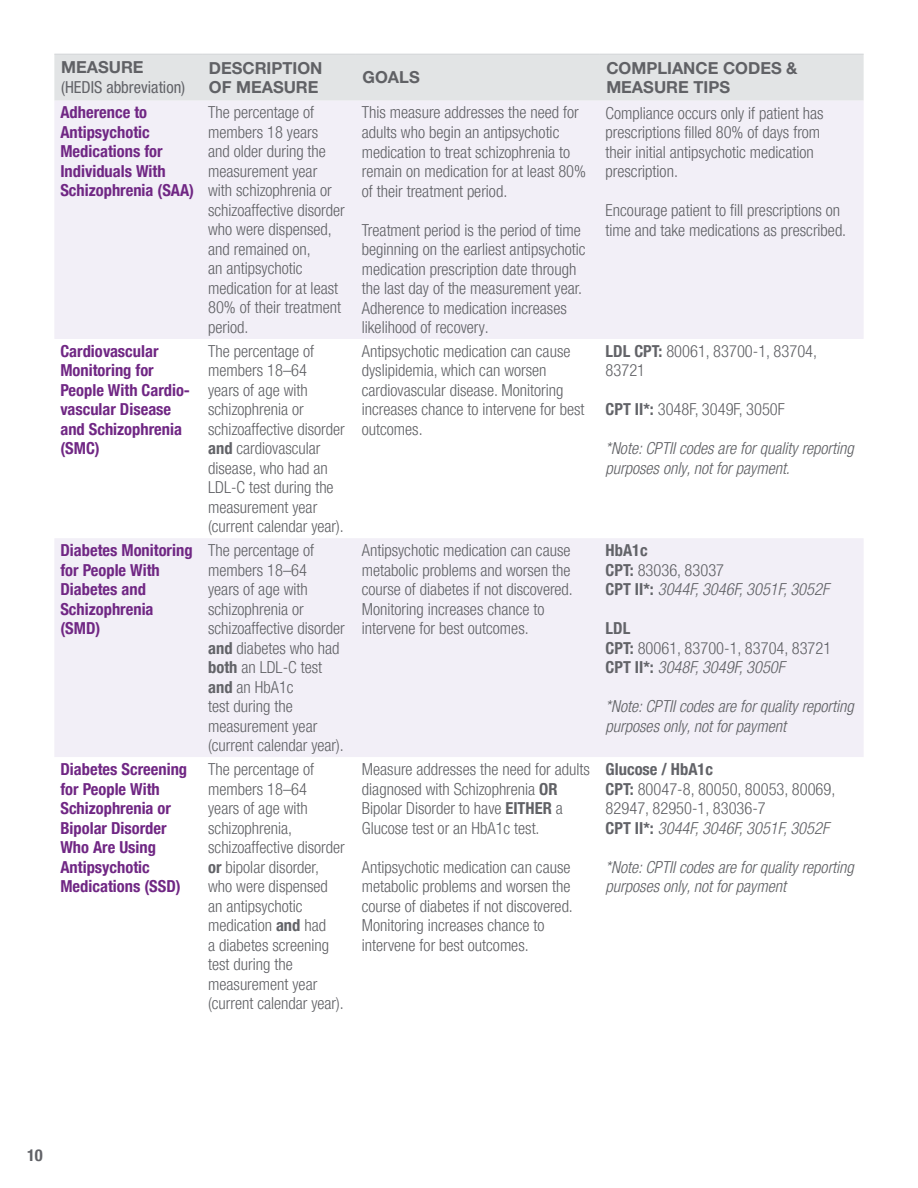
<style>
.page{position:relative;width:918px;height:1188px;background:#fff}
.page>*{position:absolute;margin:0;border:0;box-sizing:border-box;transform-origin:0 0}
.t1{font:300 condensed 16.5px/19.5px "Helvetica Neue LT Pro";color:#606165}
.t2{font:700 condensed 16.5px/19.5px "Helvetica Neue LT Pro";color:#702784}
.t3{font:italic 300 condensed 16.5px/19.5px "Helvetica Neue LT Pro";color:#606165}
.t4{font:700 16.5px/19.5px "Helvetica Neue LT Pro";color:#606165}
.t5{font:condensed 16.5px "Helvetica Neue LT Pro";color:#626368}
.t6{font:700 condensed 16.5px "Helvetica Neue LT Pro";color:#626368}
.s1{font-weight:700;color:#626368}
.s2{font-weight:700;font-style:normal;color:#626368}
.s3{font-style:normal}
.s4{font-style:italic}
.s5{font-weight:700}
</style>
<div class="page">
<div style="left:54px;top:55px;width:810px;height:46px;background:#e2e4e5"></div>
<svg style="left:54px;top:101px;width:810px;height:656px;fill:#f2eff7"></svg>
<hr style="left:54px;top:54px;width:148px;height:1px;background:#d2d4d6">
<hr style="left:202px;top:54px;width:154px;height:1px;background:#d2d4d6">
<hr style="left:356px;top:54px;width:244px;height:1px;background:#d2d4d6">
<hr style="left:600px;top:54px;width:264px;height:1px;background:#d2d4d6">
<p class="t4" style="left:61px;top:57px;width:84px">MEASURE</p>
<p class="t5" style="left:61px;top:78px;width:126px">(HEDIS abbreviation)</p>
<p class="t4" style="left:209px;top:58px;width:115px">DESCRIPTION<br>OF MEASURE</p>
<p class="t4" style="left:363px;top:67px;width:59px">GOALS</p>
<p class="t4" style="left:606px;top:58px;width:193px">COMPLIANCE CODES &amp;<br>MEASURE TIPS</p>
<p class="t2" style="left:60px;top:103px;width:135px">Adherence to<br>Antipsychotic<br>Medications for<br>Individuals With<br>Schizophrenia (SAA)</p>
<p class="t1" style="left:208px;top:103px;width:138px">The percentage of members 18 years<br>and older during the measurement year with schizophrenia or schizoaffective disorder who were dispensed, and remained on,<br>an antipsychotic medication for at least<br>80% of their treatment period.</p>
<p class="t1" style="left:362px;top:103px;width:226px">This measure addresses the need for adults who begin an antipsychotic medication to treat schizophrenia to remain on medication for at least 80% of their treatment period.</p>
<p class="t1" style="left:362px;top:220px;width:225px">Treatment period is the period of time beginning on the earliest antipsychotic medication prescription date through the last day of the measurement year.<br>Adherence to medication increases likelihood of recovery.</p>
<p class="t1" style="left:606px;top:103px;width:220px">Compliance occurs only if patient has prescriptions filled 80% of days from their initial antipsychotic medication prescription.</p>
<p class="t1" style="left:606px;top:200px;width:242px">Encourage patient to fill prescriptions on time and take medications as prescribed.</p>
<p class="t2" style="left:60px;top:341px;width:131px">Cardiovascular<br>Monitoring for<br>People With Cardio&shy;vascular Disease and Schizophrenia (SMC)</p>
<p class="t1" style="left:208px;top:341px;width:138px">The percentage of members 18–64<br>years of age with schizophrenia or schizoaffective disorder <span class="s1">and</span> cardiovascular disease, who had an<br>LDL-C test during the measurement year (current calendar year).</p>
<p class="t1" style="left:362px;top:341px;width:224px">Antipsychotic medication can cause dyslipidemia, which can worsen cardiovascular disease. Monitoring increases chance to intervene for best outcomes.</p>
<p class="t1" style="left:606px;top:341px;width:213px"><span class="s1">LDL CPT:</span> 80061, 83700-1, 83704,<br>83721</p>
<p class="t1" style="left:606px;top:400px;width:181px"><span class="s1">CPT II*:</span> 3048F, 3049F, 3050F</p>
<p class="t3" style="left:606px;top:439px;width:250px">*Note: CPTII codes are for quality reporting purposes only, not for payment.</p>
<p class="t2" style="left:60px;top:541px;width:134px">Diabetes Monitoring for People With<br>Diabetes and<br>Schizophrenia (SMD)</p>
<p class="t1" style="left:208px;top:540px;width:138px">The percentage of members 18–64<br>years of age with schizophrenia or schizoaffective disorder <span class="s1">and</span> diabetes who had <span class="s1">both</span> an LDL-C test <span class="s1">and</span> an HbA1c<br>test during the measurement year (current calendar year).</p>
<p class="t1" style="left:362px;top:541px;width:213px">Antipsychotic medication can cause metabolic problems and worsen the course of diabetes if not discovered.<br>Monitoring increases chance to intervene for best outcomes.</p>
<p class="t3" style="left:606px;top:541px;width:225px"><span class="s2">HbA1c<br>CPT:</span> <span class="s3">83036, 83037<br></span><span class="s2">CPT II*:</span> 3044F, 3046F, 3051F, 3052F</p>
<p class="t1" style="left:606px;top:619px;width:227px"><span class="s1">LDL<br>CPT:</span> 80061, 83700-1, 83704, 83721<br><span class="s1">CPT II*:</span> <span class="s4">3048F, 3049F, 3050F</span></p>
<p class="t3" style="left:606px;top:697px;width:250px">*Note: CPTII codes are for quality reporting purposes only, not for payment</p>
<p class="t2" style="left:60px;top:760px;width:128px">Diabetes Screening for People With<br>Schizophrenia or<br>Bipolar Disorder<br>Who Are Using<br>Antipsychotic<br>Medications (SSD)</p>
<p class="t1" style="left:208px;top:759px;width:138px">The percentage of members 18–64<br>years of age with schizophrenia, schizoaffective disorder <span class="s1">or</span> bipolar disorder, who were dispensed an antipsychotic medication <span class="s1">and</span> had<br>a diabetes screening test during the measurement year (current calendar year).</p>
<p class="t1" style="left:362px;top:759px;width:229px">Measure addresses the need for adults diagnosed with Schizophrenia <span class="s5">OR </span>Bipolar Disorder to have <span class="s5">EITHER</span> a Glucose test or an HbA1c test.</p>
<p class="t1" style="left:362px;top:857px;width:213px">Antipsychotic medication can cause metabolic problems and worsen the course of diabetes if not discovered.<br>Monitoring increases chance to intervene for best outcomes.</p>
<p class="t1" style="left:606px;top:759px;width:231px"><span class="s1">Glucose / HbA1c<br>CPT:</span> 80047-8, 80050, 80053, 80069,<br>82947, 82950-1, 83036-7<br><span class="s1">CPT II*:</span> <span class="s4">3044F, 3046F, 3051F, 3052F</span></p>
<p class="t3" style="left:606px;top:857px;width:250px">*Note: CPTII codes are for quality reporting purposes only, not for payment</p>
<p class="t6" style="left:27px;top:1145px;width:17px">10</p>
</div>
